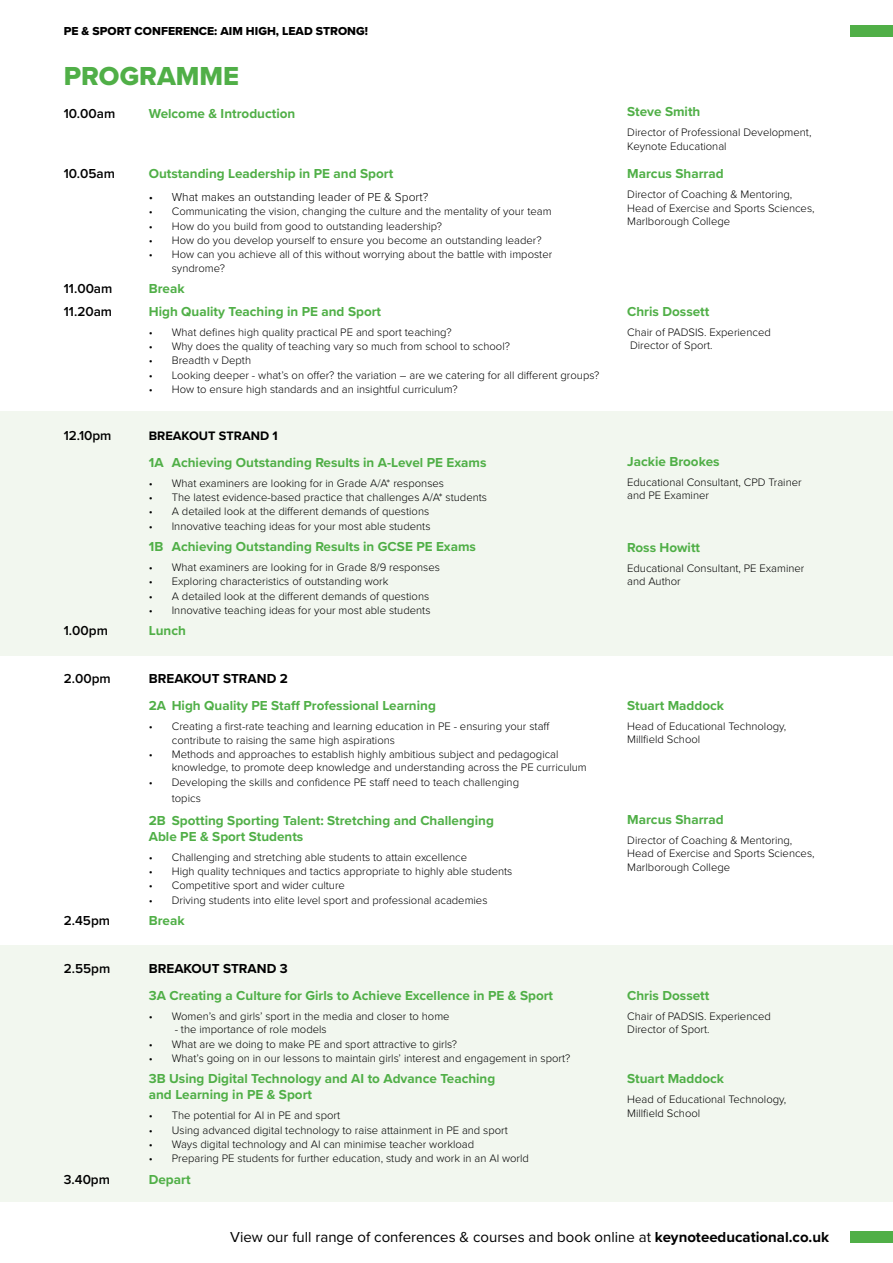
<style>
.page{position:relative;width:893px;height:1263px;background:#fff}
.page>*{position:absolute;margin:0;border:0;box-sizing:border-box;transform-origin:0 0}
.t1{font:27px "Proxima Nova Extrabld";color:#50af47}
.t2{font:15px "Proxima Nova";color:#000}
.t3{font:700 13.5px/16.2px "Proxima Nova";color:#50af47}
.t4{font:600 13.5px "Proxima Nova";color:#000}
.t5{font:700 13.5px "Proxima Nova";color:#000}
.t6{font:700 12.75px "Proxima Nova";color:#000}
.t7{font:300 12px "Proxima Nova";color:#000}
.t8{font:12px "Proxima Nova Extrabld";color:#000}
.t9{font:300 11.25px/13.5px "Proxima Nova";color:#000}
.s1{font-weight:700}
</style>
<div class="page">
<div style="left:0;top:411px;width:893px;height:244px;background:#f2f7ef"></div>
<div style="left:0;top:945px;width:893px;height:256px;background:#f2f7ef"></div>
<div style="left:850px;top:26px;width:43px;height:11px;background:#50af47"></div>
<div style="left:850px;top:1231px;width:43px;height:11px;background:#50af47"></div>
<p class="t8" style="left:64px;top:22px;width:306px">PE &amp; SPORT CONFERENCE: AIM HIGH, LEAD STRONG!</p>
<h1 class="t1" style="left:64px;top:56px;width:177px">PROGRAMME</h1>
<p class="t4" style="left:64px;top:104px;width:53px">10.00am</p>
<p class="t3" style="left:149px;top:105px;width:148px">Welcome &amp; Introduction</p>
<p class="t4" style="left:64px;top:164px;width:53px">10.05am</p>
<p class="t3" style="left:149px;top:165px;width:246px">Outstanding Leadership in PE and Sport</p>
<p class="t7" style="left:149px;top:188px;width:281px">• What makes an outstanding leader of PE &amp; Sport?</p>
<p class="t9" style="left:149px;top:204px;width:404px">• Communicating the vision, changing the culture and the mentality of your team</p>
<p class="t9" style="left:149px;top:219px;width:295px">• How do you build from good to outstanding leadership?</p>
<p class="t9" style="left:149px;top:233px;width:394px">• How do you develop yourself to ensure you become an outstanding leader?</p>
<p class="t9" style="left:172px;top:247px;width:382px;text-indent:-23px">• How can you achieve all of this without worrying about the battle with imposter syndrome?</p>
<p class="t4" style="left:64px;top:279px;width:50px">11.00am</p>
<p class="t3" style="left:149px;top:280px;width:37px">Break</p>
<p class="t4" style="left:64px;top:301px;width:50px">11.20am</p>
<p class="t3" style="left:149px;top:303px;width:234px">High Quality Teaching in PE and Sport</p>
<p class="t9" style="left:149px;top:324px;width:304px">• What defines high quality practical PE and sport teaching?</p>
<p class="t9" style="left:149px;top:339px;width:363px">• Why does the quality of teaching vary so much from school to school?</p>
<p class="t9" style="left:149px;top:353px;width:104px">• Breadth v Depth</p>
<p class="t9" style="left:149px;top:368px;width:452px">• Looking deeper - what’s on offer? the variation – are we catering for all different groups?</p>
<p class="t9" style="left:149px;top:382px;width:310px">• How to ensure high standards and an insightful curriculum?</p>
<p class="t4" style="left:64px;top:425px;width:49px">12.10pm</p>
<p class="t6" style="left:149px;top:426px;width:130px">BREAKOUT STRAND 1</p>
<p class="t3" style="left:149px;top:454px;width:339px">1A Achieving Outstanding Results in A-Level PE Exams</p>
<p class="t9" style="left:149px;top:475px;width:297px">• What examiners are looking for in Grade A/A* responses</p>
<p class="t9" style="left:149px;top:490px;width:340px">• The latest evidence-based practice that challenges A/A* students</p>
<p class="t9" style="left:149px;top:504px;width:282px">• A detailed look at the different demands of questions</p>
<p class="t9" style="left:149px;top:519px;width:283px">• Innovative teaching ideas for your most able students</p>
<p class="t3" style="left:149px;top:538px;width:329px">1B Achieving Outstanding Results in GCSE PE Exams</p>
<p class="t9" style="left:149px;top:560px;width:293px">• What examiners are looking for in Grade 8/9 responses</p>
<p class="t9" style="left:149px;top:574px;width:241px">• Exploring characteristics of outstanding work</p>
<p class="t9" style="left:149px;top:588px;width:282px">• A detailed look at the different demands of questions</p>
<p class="t9" style="left:149px;top:603px;width:283px">• Innovative teaching ideas for your most able students</p>
<p class="t4" style="left:64px;top:621px;width:46px">1.00pm</p>
<p class="t3" style="left:149px;top:622px;width:39px">Lunch</p>
<p class="t4" style="left:64px;top:669px;width:49px">2.00pm</p>
<p class="t5" style="left:149px;top:669px;width:141px">BREAKOUT STRAND 2</p>
<p class="t3" style="left:149px;top:697px;width:289px">2A High Quality PE Staff Professional Learning</p>
<p class="t9" style="left:172px;top:719px;width:380px;text-indent:-23px">• Creating a first-rate teaching and learning education in PE - ensuring your staff contribute to raising the same high aspirations</p>
<p class="t9" style="left:172px;top:747px;width:416px;text-indent:-23px">• Methods and approaches to establish highly ambitious subject and pedagogical knowledge, to promote deep knowledge and understanding across the PE curriculum</p>
<p class="t9" style="left:172px;top:773px;width:349px;line-height:16.2px;text-indent:-23px">• Developing the skills and confidence PE staff need to teach challenging topics</p>
<p class="t3" style="left:149px;top:812px;width:347px">2B Spotting Sporting Talent: Stretching and Challenging<br>Able PE &amp; Sport Students</p>
<p class="t9" style="left:149px;top:849px;width:320px">• Challenging and stretching able students to attain excellence</p>
<p class="t9" style="left:149px;top:864px;width:365px">• High quality techniques and tactics appropriate to highly able students</p>
<p class="t9" style="left:149px;top:878px;width:198px">• Competitive sport and wider culture</p>
<p class="t9" style="left:149px;top:892px;width:340px">• Driving students into elite level sport and professional academies</p>
<p class="t4" style="left:64px;top:910px;width:48px">2.45pm</p>
<p class="t3" style="left:149px;top:912px;width:37px">Break</p>
<p class="t4" style="left:64px;top:958px;width:48px">2.55pm</p>
<p class="t5" style="left:149px;top:958px;width:140px">BREAKOUT STRAND 3</p>
<p class="t3" style="left:149px;top:987px;width:406px">3A Creating a Culture for Girls to Achieve Excellence in PE &amp; Sport</p>
<p class="t9" style="left:149px;top:1009px;width:302px">• Women’s and girls’ sport in the media and closer to home</p>
<p class="t9" style="left:175px;top:1022px;width:153px">- the importance of role models</p>
<p class="t9" style="left:149px;top:1036px;width:310px">• What are we doing to make PE and sport attractive to girls?</p>
<p class="t9" style="left:149px;top:1051px;width:423px">• What’s going on in our lessons to maintain girls’ interest and engagement in sport?</p>
<p class="t3" style="left:149px;top:1070px;width:348px">3B Using Digital Technology and AI to Advance Teaching and Learning in PE &amp; Sport</p>
<p class="t9" style="left:149px;top:1108px;width:193px">• The potential for AI in PE and sport</p>
<p class="t9" style="left:149px;top:1122px;width:361px">• Using advanced digital technology to raise attainment in PE and sport</p>
<p class="t9" style="left:149px;top:1137px;width:327px">• Ways digital technology and AI can minimise teacher workload</p>
<p class="t9" style="left:149px;top:1151px;width:382px">• Preparing PE students for further education, study and work in an AI world</p>
<p class="t4" style="left:64px;top:1169px;width:48px">3.40pm</p>
<p class="t3" style="left:149px;top:1171px;width:43px">Depart</p>
<p class="t3" style="left:627px;top:103px;width:75px">Steve Smith</p>
<p class="t9" style="left:627px;top:125px;width:186px">Director of Professional Development,<br>Keynote Educational</p>
<p class="t3" style="left:627px;top:166px;width:98px">Marcus Sharrad</p>
<p class="t9" style="left:627px;top:187px;width:189px">Director of Coaching &amp; Mentoring,<br>Head of Exercise and Sports Sciences,<br>Marlborough College</p>
<p class="t3" style="left:627px;top:303px;width:84px">Chris Dossett</p>
<p class="t9" style="left:627px;top:325px;width:145px">Chair of PADSIS. Experienced<br>Director of Sport.</p>
<p class="t3" style="left:627px;top:453px;width:94px">Jackie Brookes</p>
<p class="t9" style="left:627px;top:475px;width:176px">Educational Consultant, CPD Trainer and PE Examiner</p>
<p class="t3" style="left:627px;top:539px;width:74px">Ross Howitt</p>
<p class="t9" style="left:627px;top:561px;width:179px">Educational Consultant, PE Examiner and Author</p>
<p class="t3" style="left:627px;top:697px;width:98px">Stuart Maddock</p>
<p class="t9" style="left:627px;top:718px;width:161px">Head of Educational Technology,<br>Millfield School</p>
<p class="t3" style="left:627px;top:811px;width:98px">Marcus Sharrad</p>
<p class="t9" style="left:627px;top:833px;width:189px">Director of Coaching &amp; Mentoring,<br>Head of Exercise and Sports Sciences,<br>Marlborough College</p>
<p class="t3" style="left:627px;top:987px;width:84px">Chris Dossett</p>
<p class="t9" style="left:627px;top:1008px;width:145px">Chair of PADSIS. Experienced<br>Director of Sport.</p>
<p class="t3" style="left:627px;top:1070px;width:98px">Stuart Maddock</p>
<p class="t9" style="left:627px;top:1092px;width:161px">Head of Educational Technology,<br>Millfield School</p>
<h2 class="t2" style="left:230px;top:1225px;width:601px">View our full range of conferences &amp; courses and book online at <span class="s1">keynoteeducational.co.uk</span></h2>
</div>
